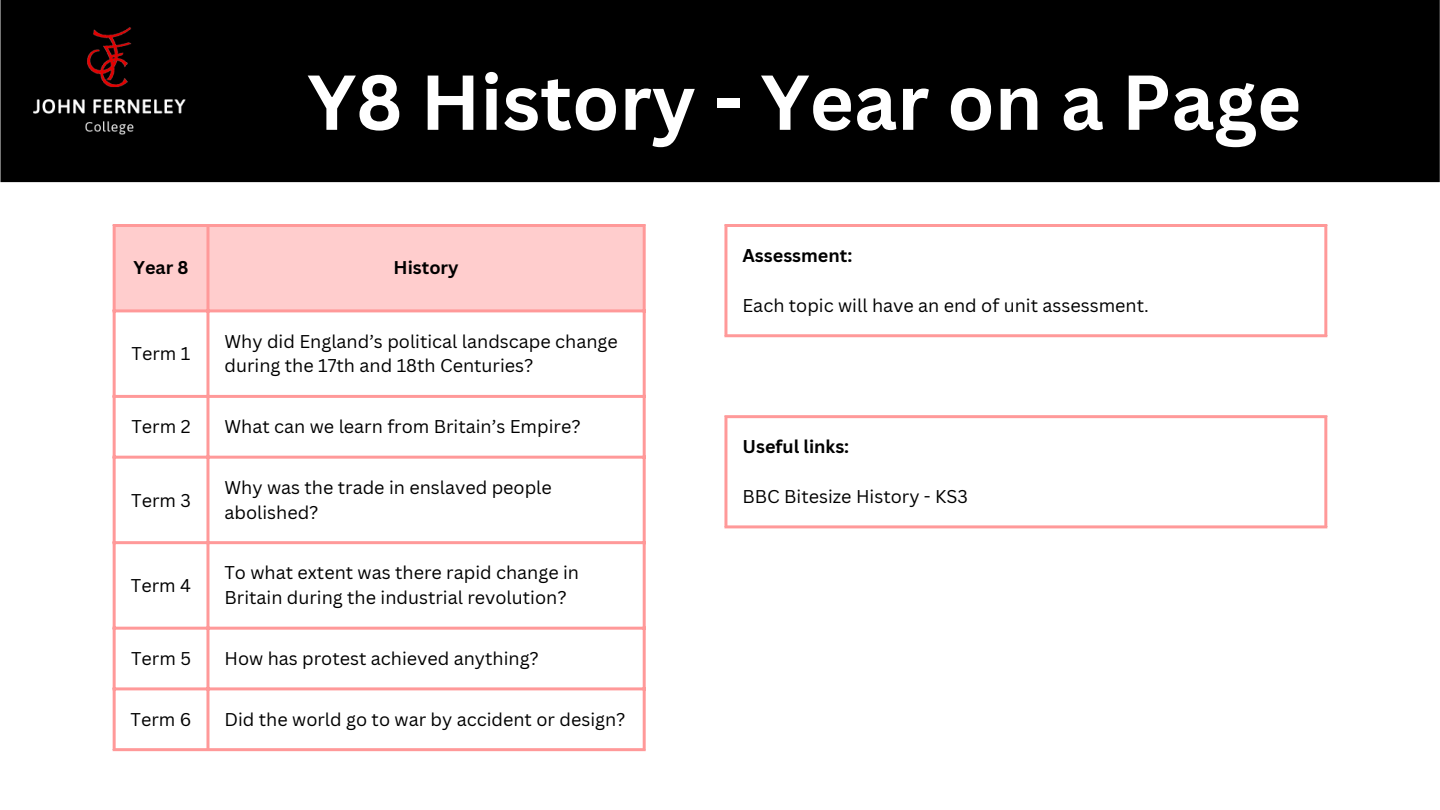
<style>
.page{position:relative;width:1440px;height:810px;background:#fff}
.page>*{position:absolute;margin:0;border:0;box-sizing:border-box;transform-origin:0 0}
.t1{font:700 76px "Canva Sans";color:#fff}
.t2{font:18px/24.8px "Canva Sans";color:#000}
.t3{font:700 18px "Canva Sans";color:#000}
</style>
<div class="page">
<div style="left:0;top:0;width:1440px;height:182px;background:#000"></div>
<img style="left:34px;top:27px;width:152px;height:108px">
<div style="left:116px;top:227px;width:527px;height:82px;background:#ffcdcd"></div>
<hr style="left:113px;top:227px;width:3px;height:521px;background:#f99">
<hr style="left:206px;top:227px;width:3px;height:521px;background:#f99">
<hr style="left:643px;top:227px;width:3px;height:521px;background:#f99">
<hr style="left:113px;top:224px;width:533px;height:3px;background:#f99">
<hr style="left:113px;top:309px;width:533px;height:3px;background:#f99">
<hr style="left:113px;top:395px;width:533px;height:3px;background:#f99">
<hr style="left:113px;top:456px;width:533px;height:3px;background:#f99">
<hr style="left:113px;top:541px;width:533px;height:3px;background:#f99">
<hr style="left:113px;top:627px;width:533px;height:3px;background:#f99">
<hr style="left:113px;top:687px;width:533px;height:3px;background:#f99">
<hr style="left:113px;top:748px;width:533px;height:3px;background:#f99">
<hr style="left:724px;top:227px;width:3px;height:107px;background:#f99">
<hr style="left:1324px;top:227px;width:3px;height:107px;background:#f99">
<hr style="left:724px;top:224px;width:603px;height:3px;background:#f99">
<hr style="left:724px;top:334px;width:603px;height:3px;background:#f99">
<hr style="left:724px;top:418px;width:3px;height:107px;background:#f99">
<hr style="left:1324px;top:418px;width:3px;height:107px;background:#f99">
<hr style="left:724px;top:415px;width:603px;height:3px;background:#f99">
<hr style="left:724px;top:525px;width:603px;height:3px;background:#f99">
<p class="t1" style="left:307px;top:49px;width:996px">Y8 History - Year on a Page</p>
<p class="t3" style="left:133px;top:255px;width:57px">Year 8</p>
<h1 class="t3" style="left:394px;top:255px;width:67px">History</h1>
<p class="t2" style="left:132px;top:341px;width:60px">Term 1</p>
<p class="t2" style="left:224px;top:328px;width:395px">Why did England’s political landscape change during the 17th and 18th Centuries?</p>
<p class="t2" style="left:132px;top:414px;width:61px">Term 2</p>
<p class="t2" style="left:224px;top:414px;width:358px">What can we learn from Britain’s Empire?</p>
<p class="t2" style="left:131px;top:487px;width:61px">Term 3</p>
<p class="t2" style="left:131px;top:573px;width:62px">Term 4</p>
<p class="t2" style="left:224px;top:475px;width:329px">Why was the trade in enslaved people abolished?</p>
<p class="t2" style="left:224px;top:560px;width:356px">To what extent was there rapid change in<br>Britain during the industrial revolution?</p>
<p class="t2" style="left:131px;top:646px;width:61px">Term 5</p>
<p class="t2" style="left:224px;top:646px;width:316px">How has protest achieved anything?</p>
<p class="t2" style="left:131px;top:706px;width:62px">Term 6</p>
<p class="t2" style="left:224px;top:706px;width:403px">Did the world go to war by accident or design?</p>
<p class="t3" style="left:742px;top:243px;width:111px">Assessment:</p>
<p class="t2" style="left:742px;top:292px;width:408px">Each topic will have an end of unit assessment.</p>
<p class="t3" style="left:742px;top:434px;width:108px">Useful links:</p>
<p class="t2" style="left:742px;top:484px;width:227px">BBC Bitesize History - KS3</p>
</div>
